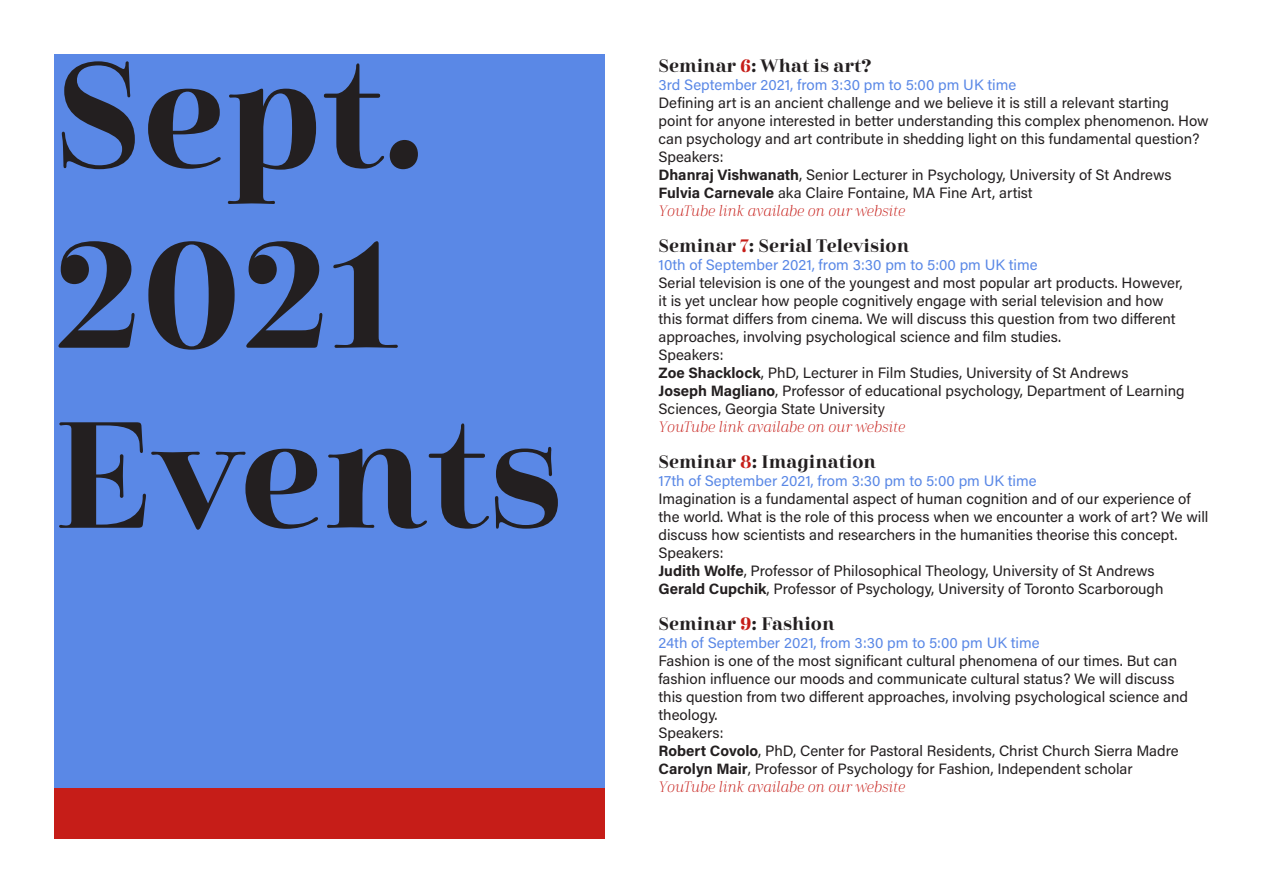
<style>
.page{position:relative;width:1263px;height:893px;background:#fff}
.page>*{position:absolute;margin:0;border:0;box-sizing:border-box;transform-origin:0 0}
.t1{font:150px "Cabrito Didone Nor Bol";color:#231f20}
.Callout_Text{font:18px "Cabrito Didone Nor Bol";color:#231f20}
.Callout_Text-2{font:15px/18px "Acumin Pro";color:#231f20}
.Callout_Text-3{font:15px "Acumin Pro";color:#5a88e6}
.Callout_Text-4{font:15px "Cabrito Didone Nor Lig It";color:#c61d18}
.s1{color:#c61d18}
.s2{font-weight:700}
</style>
<div class="page">
<div style="left:54px;top:788px;width:550px;height:51px;background:#c61d18"></div>
<div style="left:54px;top:54px;width:550px;height:734px;background:#5a88e6"></div>
<p class="t1" style="left:54px;top:25px;width:372px">Sept.</p>
<p class="t1" style="left:54px;top:205px;width:345px">2021</p>
<p class="t1" style="left:54px;top:385px;width:511px">Events</p>
<p class="Callout_Text" style="left:658px;top:55px;width:214px">Seminar <span class="s1">6</span>: What is art?</p>
<p class="Callout_Text-3" style="left:658px;top:74px;width:359px">3rd September 2021, from 3:30 pm to 5:00 pm UK time</p>
<p class="Callout_Text-2" style="left:658px;top:93px;width:552px">Defining art is an ancient challenge and we believe it is still a relevant starting<br>point for anyone interested in better understanding this complex phenomenon. How can psychology and art contribute in shedding light on this fundamental question?</p>
<p class="Callout_Text-2" style="left:658px;top:147px;width:67px">Speakers:</p>
<p class="Callout_Text-2" style="left:658px;top:165px;width:515px"><span class="s2">Dhanraj Vishwanath</span>, Senior Lecturer in Psychology, University of St Andrews</p>
<p class="Callout_Text-2" style="left:658px;top:183px;width:376px"><span class="s2">Fulvia Carnevale</span> aka Claire Fontaine, MA Fine Art, artist</p>
<p class="Callout_Text-4" style="left:658px;top:202px;width:248px">YouTube link availabe on our website</p>
<p class="Callout_Text" style="left:658px;top:235px;width:252px">Seminar <span class="s1">7</span>: Serial Television</p>
<p class="Callout_Text-3" style="left:658px;top:254px;width:381px">10th of September 2021, from 3:30 pm to 5:00 pm UK time</p>
<p class="Callout_Text-2" style="left:658px;top:273px;width:526px">Serial television is one of the youngest and most popular art products. However, it is yet unclear how people cognitively engage with serial television and how this format differs from cinema. We will discuss this question from two different approaches, involving psychological science and film studies.</p>
<p class="Callout_Text-2" style="left:658px;top:345px;width:67px">Speakers:</p>
<p class="Callout_Text-2" style="left:658px;top:363px;width:471px"><span class="s2">Zoe Shacklock</span>, PhD, Lecturer in Film Studies, University of St Andrews</p>
<p class="Callout_Text-2" style="left:658px;top:381px;width:528px"><span class="s2">Joseph Magliano</span>, Professor of educational psychology, Department of Learning<br>Sciences, Georgia State University</p>
<p class="Callout_Text-4" style="left:658px;top:418px;width:248px">YouTube link availabe on our website</p>
<p class="Callout_Text" style="left:658px;top:451px;width:219px">Seminar <span class="s1">8</span>: Imagination</p>
<p class="Callout_Text-3" style="left:658px;top:470px;width:380px">17th of September 2021, from 3:30 pm to 5:00 pm UK time</p>
<p class="Callout_Text-2" style="left:658px;top:489px;width:551px">Imagination is a fundamental aspect of human cognition and of our experience of the world. What is the role of this process when we encounter a work of art? We will discuss how scientists and researchers in the humanities theorise this concept.</p>
<p class="Callout_Text-2" style="left:658px;top:543px;width:67px">Speakers:</p>
<p class="Callout_Text-2" style="left:658px;top:561px;width:498px"><span class="s2">Judith Wolfe</span>, Professor of Philosophical Theology, University of St Andrews</p>
<p class="Callout_Text-2" style="left:658px;top:579px;width:507px"><span class="s2">Gerald Cupchik</span>, Professor of Psychology, University of Toronto Scarborough</p>
<p class="Callout_Text" style="left:658px;top:613px;width:178px">Seminar <span class="s1">9</span>: Fashion</p>
<p class="Callout_Text-3" style="left:658px;top:632px;width:383px">24th of September 2021, from 3:30 pm to 5:00 pm UK time</p>
<p class="Callout_Text-2" style="left:658px;top:651px;width:531px">Fashion is one of the most significant cultural phenomena of our times. But can fashion influence our moods and communicate cultural status? We will discuss this question from two different approaches, involving psychological science and theology.</p>
<p class="Callout_Text-2" style="left:658px;top:723px;width:67px">Speakers:</p>
<p class="Callout_Text-2" style="left:658px;top:741px;width:522px"><span class="s2">Robert Covolo</span>, PhD, Center for Pastoral Residents, Christ Church Sierra Madre</p>
<p class="Callout_Text-2" style="left:658px;top:759px;width:476px"><span class="s2">Carolyn Mair</span>, Professor of Psychology for Fashion, Independent scholar</p>
<p class="Callout_Text-4" style="left:658px;top:778px;width:248px">YouTube link availabe on our website</p>
</div>
